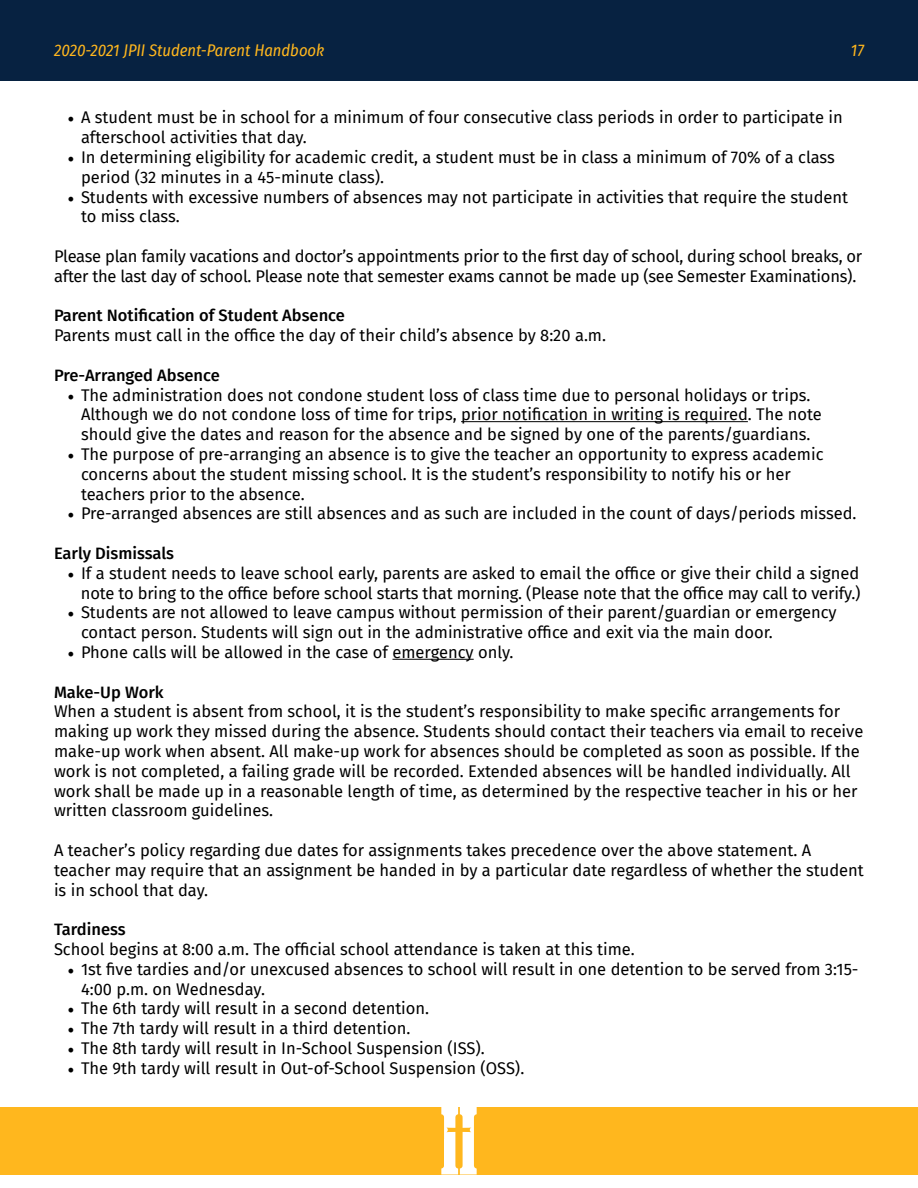
<style>
.page{position:relative;width:918px;height:1188px;background:#fff}
.page>*{position:absolute;margin:0;border:0;box-sizing:border-box;transform-origin:0 0}
.t1{font:16.5px/19.8px "Fira Sans";color:#000}
.t2{font:500 16.5px "Fira Sans";color:#000}
.t3{font:italic 16.5px "Fira Sans Condensed";color:#ffb71e}
.s1{font-family:"Minion Pro";font-size:18px}
</style>
<div class="page">
<div style="left:0;top:0;width:918px;height:81px;background:#072241"></div>
<div style="left:0;top:1107px;width:918px;height:67px;background:#ffb71e"></div>
<svg style="left:441px;top:1107px;width:36px;height:67px"></svg>
<hr style="left:461px;top:421px;width:287px;height:1px;background:#000">
<hr style="left:392px;top:659px;width:82px;height:1px;background:#000">
<p class="t3" style="left:54px;top:38px;width:272px">2020-2021 JPII Student-Parent Handbook</p>
<p class="t3" style="left:851px;top:38px;width:15px">17</p>
<p class="t1" style="left:81px;top:107px;width:763px;text-indent:-14px"><span class="s1">•</span> A student must be in school for a minimum of four consecutive class periods in order to participate in afterschool activities that day.</p>
<p class="t1" style="left:81px;top:147px;width:755px;text-indent:-14px"><span class="s1">•</span> In determining eligibility for academic credit, a student must be in class a minimum of 70% of a class period (32 minutes in a 45-minute class).</p>
<p class="t1" style="left:81px;top:187px;width:769px;text-indent:-14px"><span class="s1">•</span> Students with excessive numbers of absences may not participate in activities that require the student to miss class.</p>
<p class="t1" style="left:54px;top:246px;width:810px">Please plan family vacations and doctor’s appointments prior to the first day of school, during school breaks, or after the last day of school. Please note that semester exams cannot be made up (see Semester Examinations).</p>
<p class="t2" style="left:54px;top:302px;width:292px">Parent Notification of Student Absence</p>
<p class="t1" style="left:54px;top:325px;width:554px">Parents must call in the office the day of their child’s absence by 8:20 a.m.</p>
<p class="t2" style="left:54px;top:362px;width:167px">Pre-Arranged Absence</p>
<p class="t1" style="left:81px;top:385px;width:742px;text-indent:-14px"><span class="s1">•</span> The administration does not condone student loss of class time due to personal holidays or trips.<br>Although we do not condone loss of time for trips, prior notification in writing is required. The note should give the dates and reason for the absence and be signed by one of the parents/guardians.</p>
<p class="t1" style="left:81px;top:444px;width:744px;text-indent:-14px"><span class="s1">•</span> The purpose of pre-arranging an absence is to give the teacher an opportunity to express academic concerns about the student missing school. It is the student’s responsibility to notify his or her teachers prior to the absence.</p>
<p class="t1" style="left:68px;top:503px;width:791px"><span class="s1">•</span> Pre-arranged absences are still absences and as such are included in the count of days/periods missed.</p>
<p class="t2" style="left:54px;top:540px;width:122px">Early Dismissals</p>
<p class="t1" style="left:68px;top:563px;width:795px;text-align:right"><span class="s1">•</span> If a student needs to leave school early, parents are asked to email the office or give their child a signed note to bring to the office before school starts that morning. (Please note that the office may call to verify.)</p>
<p class="t1" style="left:81px;top:602px;width:757px;text-indent:-14px"><span class="s1">•</span> Students are not allowed to leave campus without permission of their parent/guardian or emergency contact person. Students will sign out in the administrative office and exit via the main door.</p>
<p class="t1" style="left:68px;top:642px;width:447px"><span class="s1">•</span> Phone calls will be allowed in the case of emergency only.</p>
<p class="t2" style="left:54px;top:679px;width:111px">Make-Up Work</p>
<p class="t1" style="left:54px;top:701px;width:811px">When a student is absent from school, it is the student’s responsibility to make specific arrangements for making up work they missed during the absence. Students should contact their teachers via email to receive make-up work when absent. All make-up work for absences should be completed as soon as possible. If the work is not completed, a failing grade will be recorded. Extended absences will be handled individually. All work shall be made up in a reasonable length of time, as determined by the respective teacher in his or her written classroom guidelines.</p>
<p class="t1" style="left:54px;top:840px;width:811px">A teacher’s policy regarding due dates for assignments takes precedence over the above statement. A teacher may require that an assignment be handed in by a particular date regardless of whether the student is in school that day.</p>
<p class="t2" style="left:54px;top:916px;width:73px">Tardiness</p>
<p class="t1" style="left:54px;top:939px;width:582px">School begins at 8:00 a.m. The official school attendance is taken at this time.</p>
<p class="t1" style="left:81px;top:959px;width:779px;text-indent:-14px"><span class="s1">•</span> 1st five tardies and/or unexcused absences to school will result in one detention to be served from 3:15-<br>4:00 p.m. on Wednesday.</p>
<p class="t1" style="left:68px;top:998px;width:363px"><span class="s1">•</span> The 6th tardy will result in a second detention.</p>
<p class="t1" style="left:68px;top:1018px;width:344px"><span class="s1">•</span> The 7th tardy will result in a third detention.</p>
<p class="t1" style="left:68px;top:1038px;width:419px"><span class="s1">•</span> The 8th tardy will result in In-School Suspension (ISS).</p>
<p class="t1" style="left:68px;top:1058px;width:458px"><span class="s1">•</span> The 9th tardy will result in Out-of-School Suspension (OSS).</p>
</div>
